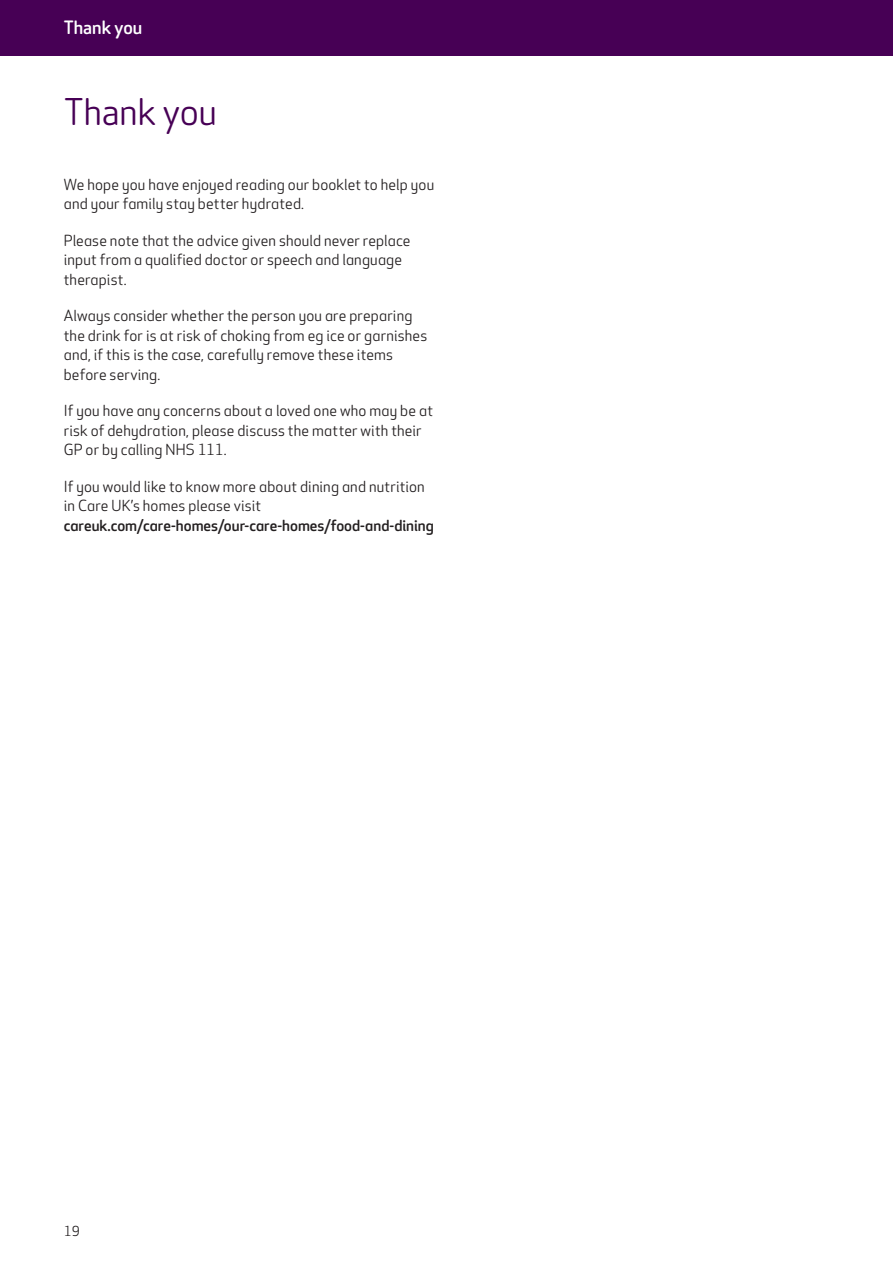
<style>
.page{position:relative;width:893px;height:1263px;background:#fff}
.page>*{position:absolute;margin:0;border:0;box-sizing:border-box;transform-origin:0 0}
.t1{font:36px "Apex Rounded";color:#470055}
.t2{font:500 18px "Apex Rounded";color:#fff}
.t3{font:15px/19.5px "Apex Rounded";letter-spacing:.01em;color:#231f20}
.t4{font:500 15px "Apex Rounded";color:#231f20}
.t5{font:13.5px "Apex Rounded";color:#231f20}
</style>
<div class="page">
<div style="left:0;top:0;width:893px;height:55px;background:#470055"></div>
<p class="t2" style="left:55px;top:18px;width:135px">Cakes and snacks</p>
<p class="t2" style="left:64px;top:18px;width:80px">Thank you</p>
<h1 class="t1" style="left:64px;top:92px;width:155px">Thank you</h1>
<p class="t3" style="left:64px;top:175px;width:372px">We hope you have enjoyed reading our booklet to help you and your family stay better hydrated.</p>
<p class="t3" style="left:64px;top:231px;width:348px">Please note that the advice given should never replace input from a qualified doctor or speech and language therapist.</p>
<p class="t3" style="left:64px;top:307px;width:365px">Always consider whether the person you are preparing the drink for is at risk of choking from eg ice or garnishes and, if this is the case, carefully remove these items before serving.</p>
<p class="t3" style="left:64px;top:402px;width:371px">If you have any concerns about a loved one who may be at risk of dehydration, please discuss the matter with their<br>GP or by calling NHS 111.</p>
<p class="t3" style="left:64px;top:477px;width:362px">If you would like to know more about dining and nutrition in Care UK’s homes please visit</p>
<p class="t4" style="left:64px;top:517px;width:372px">careuk.com/care-homes/our-care-homes/food-and-dining</p>
<p class="t5" style="left:64px;top:1224px;width:18px">19</p>
</div>
